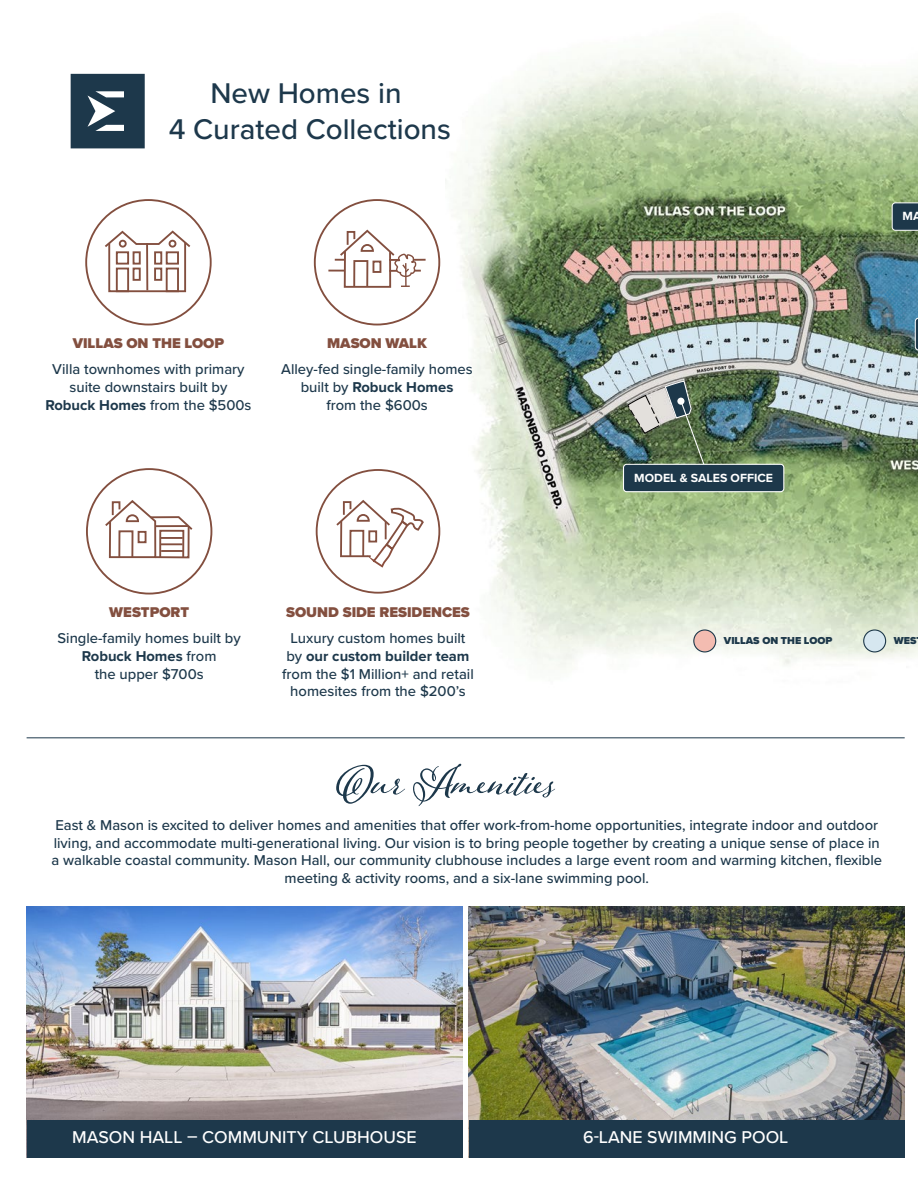
<style>
.page{position:relative;width:918px;height:1188px;background:#fff}
.page>*{position:absolute;margin:0;border:0;box-sizing:border-box;transform-origin:0 0}
.t1{font:700 50.25px "Adorn S Pomander";color:#1d384b}
.t2{font:500 29.55px/35.5px "Proxima Nova";color:#1d384b;text-align:center}
.t3{font:500 17.7px "Proxima Nova";color:#fff}
.t4{font:500 14.85px/17.7px "Proxima Nova";color:#1c374a;text-align:center}
.t5{font:500 14.85px/17.7px "Proxima Nova";color:#1d384b;text-align:center}
.t6{font:900 14.7px "Proxima Nova";color:#834f3f}
.t7{font:700 12.3px "Proxima Nova";color:#fff}
.t8{font:900 10.5px "Proxima Nova";color:#1d384a}
.s1{font-weight:700}
</style>
<div class="page">
<img style="left:445px;top:39px;width:473px;height:629px">
<img style="left:627px;top:381px;width:78px;height:83px">
<div style="left:677px;top:398px;width:7px;height:7px;background:#fff;border-radius:50%"></div>
<div style="left:624px;top:464px;width:160px;height:28px;background:#1d384a;border-radius:3px"></div>
<div style="left:623px;top:464px;width:161px;height:28px;border:1px solid #fff;border-radius:3px"></div>
<svg style="left:915px;top:318px;width:3px;height:33px"></svg>
<svg style="left:892px;top:202px;width:26px;height:29px"></svg>
<div style="left:694px;top:630px;width:22px;height:22px;background:#f3bcb1;border-radius:50%"></div>
<div style="left:693px;top:629px;width:23px;height:23px;border:1px solid #1d384a;border-radius:50%"></div>
<div style="left:864px;top:630px;width:22px;height:22px;background:#d6e7f0;border-radius:50%"></div>
<div style="left:863px;top:629px;width:23px;height:23px;border:1px solid #1d384a;border-radius:50%"></div>
<svg style="left:105px;top:230px;width:86px;height:63px"></svg>
<hr style="left:146px;top:243px;width:2px;height:47px;background:#834f3f">
<div style="left:314px;top:199px;width:126px;height:126px;border:2px solid #834f3f;border-radius:50%"></div>
<svg style="left:328px;top:229px;width:98px;height:59px"></svg>
<svg style="left:105px;top:500px;width:88px;height:59px"></svg>
<div style="left:316px;top:469px;width:124px;height:125px;border:2px solid #834f3f;border-radius:50%"></div>
<svg style="left:336px;top:500px;width:89px;height:70px"></svg>
<img style="left:27px;top:907px;width:435px;height:213px">
<img style="left:469px;top:907px;width:436px;height:213px">
<div style="left:27px;top:1120px;width:435px;height:37px;background:#1d384b"></div>
<div style="left:469px;top:1120px;width:436px;height:37px;background:#1d384b"></div>
<hr style="left:27px;top:737px;width:878px;height:1px;background:#1d384b">
<svg style="left:71px;top:74px;width:74px;height:74px;background:#364e5f"></svg>
<h2 class="t2" style="left:169px;top:75px;width:284px">New Homes in<br>4 Curated Collections</h2>
<p class="t6" style="left:73px;top:333px;width:153px">VILLAS ON THE LOOP</p>
<p class="t5" style="left:45px;top:360px;width:208px">Villa townhomes with primary suite downstairs built by<br><span class="s1">Robuck Homes</span> from the $500s</p>
<p class="t6" style="left:327px;top:333px;width:101px">MASON WALK</p>
<p class="t5" style="left:281px;top:360px;width:193px">Alley-fed single-family homes built by <span class="s1">Robuck Homes<br></span>from the $600s</p>
<p class="t6" style="left:109px;top:601px;width:81px">WESTPORT</p>
<p class="t5" style="left:58px;top:629px;width:185px">Single-family homes built by<br><span class="s1">Robuck Homes</span> from<br>the upper $700s</p>
<p class="t6" style="left:286px;top:601px;width:185px">SOUND SIDE RESIDENCES</p>
<p class="t5" style="left:282px;top:629px;width:193px">Luxury custom homes built by <span class="s1">our custom builder team </span>from the $1 Million+ and retail homesites from the $200’s</p>
<h1 class="t1" style="left:336px;top:746px;width:219px">Our Amenities</h1>
<p class="t7" style="left:634px;top:469px;width:140px">MODEL &amp; SALES OFFICE</p>
<p class="t7" style="left:903px;top:207px;width:20px">MA</p>
<p class="t8" style="left:724px;top:633px;width:110px">VILLAS ON THE LOOP</p>
<p class="t8" style="left:894px;top:633px;width:24px">WES</p>
<p class="t4" style="left:51px;top:815px;width:832px">East &amp; Mason is excited to deliver homes and amenities that offer work-from-home opportunities, integrate indoor and outdoor living, and accommodate multi-generational living. Our vision is to bring people together by creating a unique sense of place in a walkable coastal community. Mason Hall, our community clubhouse includes a large event room and warming kitchen, flexible meeting &amp; activity rooms, and a six-lane swimming pool.</p>
<p class="t3" style="left:72px;top:1124px;width:346px">MASON HALL – COMMUNITY CLUBHOUSE</p>
<p class="t3" style="left:583px;top:1124px;width:207px">6-LANE SWIMMING POOL</p>
</div>
